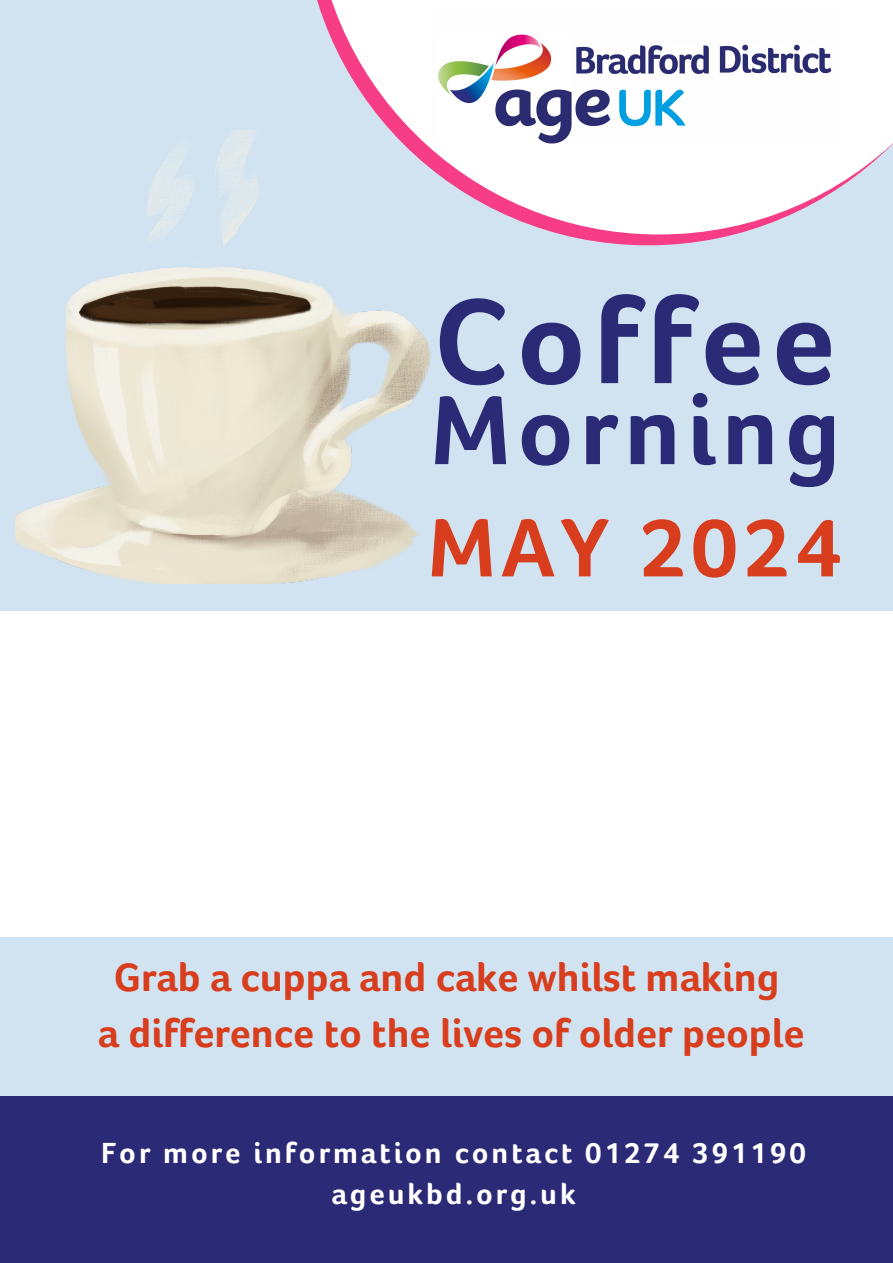
<style>
.page{position:relative;width:893px;height:1263px;background:#d1e3f1}
.page>*{position:absolute;margin:0;border:0;box-sizing:border-box;transform-origin:0 0}
.t1{font:700 124.12px "Foco Age UK";letter-spacing:.06em;color:#2a2a76}
.t2{font:700 100.88px "Foco Age UK";letter-spacing:.06em;color:#2a2a76}
.t3{font:700 85.12px "Foco Age UK";letter-spacing:.06em;color:#d83d1d}
.t4{font:700 40.88px/56.8px "Foco Age UK";color:#d83d1d;text-align:center}
.t5{font:700 29.92px "Foco Age UK";letter-spacing:.1em;color:#fff}
</style>
<div class="page">
<svg style="left:560px;top:234px;width:176px;height:11px;fill:#f63d85"></svg>
<svg style="left:317px;top:0;width:576px;height:234px;fill:#fff"></svg>
<img style="left:430px;top:10px;width:409px;height:137px">
<img style="left:16px;top:130px;width:414px;height:454px">
<div style="left:0;top:1097px;width:893px;height:166px;background:#2a2a76"></div>
<div style="left:0;top:611px;width:893px;height:325px;background:#fff"></div>
<h3 class="t1" style="left:434px;top:273px;width:403px">Coffee</h3>
<h3 class="t2" style="left:430px;top:375px;width:412px">Morning</h3>
<p class="t3" style="left:427px;top:501px;width:416px">MAY 2024</p>
<p class="t4" style="left:98px;top:948px;width:708px">Grab a cuppa and cake whilst making<br>a difference to the lives of older people</p>
<h1 class="t5" style="left:101px;top:1136px;width:706px">For more information contact 01274 391190</h1>
<h2 class="t5" style="left:331px;top:1178px;width:246px">ageukbd.org.uk</h2>
</div>
